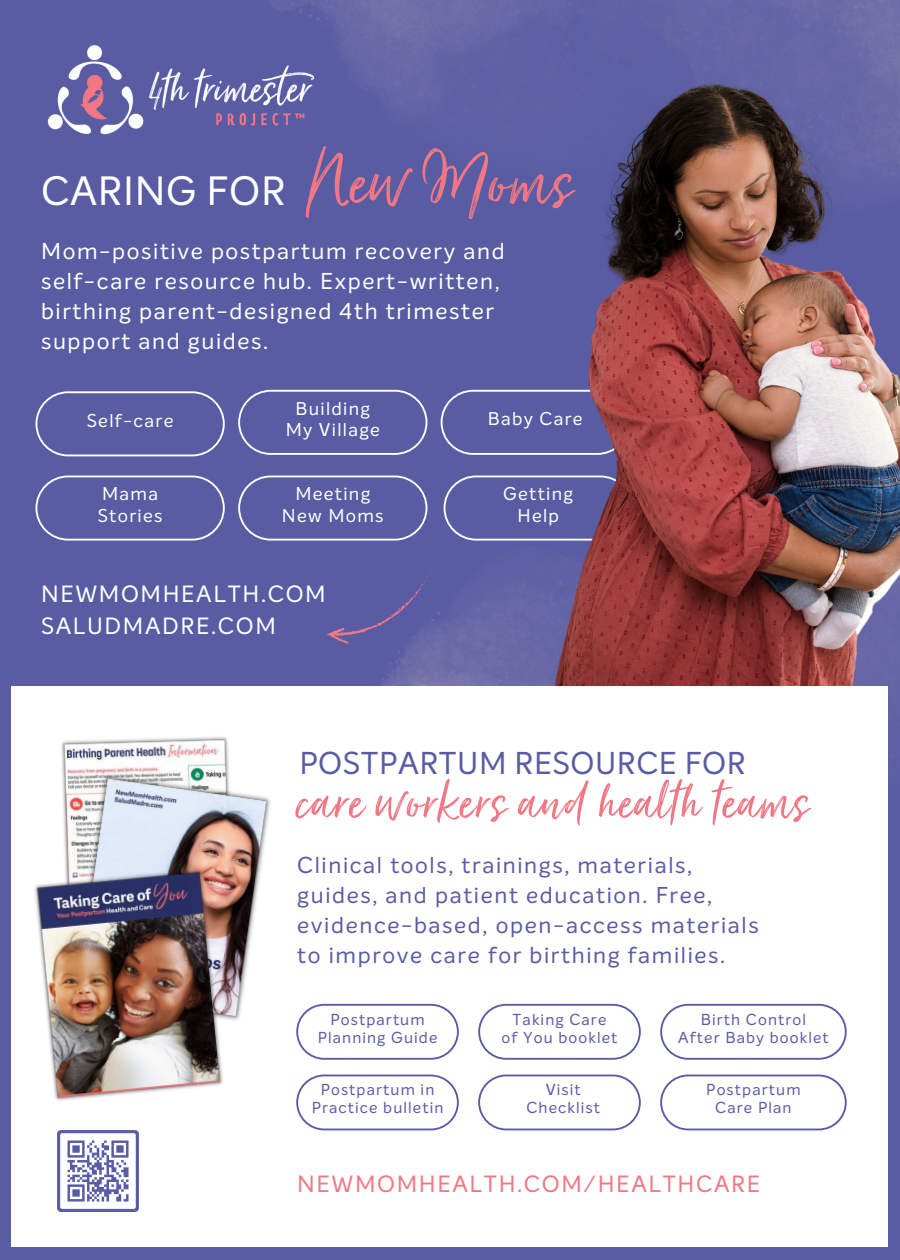
<style>
.page{position:relative;width:900px;height:1260px;background:#595ca3}
.page>*{position:absolute;margin:0;border:0;box-sizing:border-box;transform-origin:0 0}
.t1{font:86.5px "Just Lovely";letter-spacing:.02em;color:#f27784}
.t2{font:66.75px "Just Lovely";letter-spacing:.02em;color:#f27784}
.t3{font:40px "Intelo Alt";letter-spacing:.02em;color:#fff}
.t4{font:31px "Intelo Alt";letter-spacing:.02em;color:#595ca3}
.t5{font:23px/32px "Intelo Alt";letter-spacing:.07em;color:#fff}
.t6{font:23px "Intelo Alt";letter-spacing:.07em;color:#f27784}
.t7{font:22.5px/30px "Intelo Alt";letter-spacing:.07em;color:#595ca3}
.t8{font:22.5px/30px "Intelo Alt";letter-spacing:.07em;color:#fff}
.t9{font:18.25px/21.2px "Intelo Alt";letter-spacing:.07em;color:#fff;text-align:center}
.t10{font:15.5px/18.2px "Intelo Alt";letter-spacing:.07em;color:#595ca3;text-align:center}
</style>
<div class="page">
<img style="left:270px;top:0;width:630px;height:121px">
<img style="left:308px;top:389px;width:592px;height:330px">
<img style="left:47px;top:32px;width:279px;height:103px">
<div style="left:12px;top:686px;width:876px;height:561px;background:#fff"></div>
<svg style="left:35px;top:391px;width:190px;height:65px"></svg>
<svg style="left:35px;top:476px;width:190px;height:65px"></svg>
<svg style="left:238px;top:390px;width:189px;height:65px"></svg>
<svg style="left:238px;top:476px;width:189px;height:65px"></svg>
<svg style="left:444px;top:476px;width:107px;height:65px"></svg>
<svg style="left:441px;top:390px;width:110px;height:65px"></svg>
<img style="left:61px;top:736px;width:168px;height:130px">
<img style="left:68px;top:770px;width:202px;height:250px">
<img style="left:34px;top:866px;width:192px;height:235px">
<img style="left:551px;top:50px;width:349px;height:635px">
<svg style="left:326px;top:561px;width:106px;height:101px"></svg>
<svg style="left:478px;top:1004px;width:163px;height:56px"></svg>
<svg style="left:478px;top:1075px;width:163px;height:55px"></svg>
<svg style="left:296px;top:1075px;width:163px;height:55px"></svg>
<svg style="left:296px;top:1004px;width:163px;height:56px"></svg>
<svg style="left:660px;top:1004px;width:187px;height:56px"></svg>
<svg style="left:660px;top:1075px;width:187px;height:55px"></svg>
<img style="left:58px;top:1130px;width:80px;height:81px">
<p class="t3" style="left:41px;top:165px;width:246px">CARING FOR</p>
<h5 class="t1" style="left:307px;top:129px;width:267px">New Moms</h5>
<p class="t8" style="left:41px;top:236px;width:465px">Mom-positive postpartum recovery and self-care resource hub. Expert-written, birthing parent-designed 4th trimester support and guides.</p>
<p class="t9" style="left:87px;top:410px;width:88px">Self-care</p>
<p class="t9" style="left:98px;top:484px;width:66px;text-align:left">Mama<br>Stories</p>
<p class="t9" style="left:286px;top:398px;width:96px">Building<br>My Village</p>
<p class="t9" style="left:488px;top:409px;width:96px">Baby Care</p>
<h6 class="t9" style="left:282px;top:484px;width:103px">Meeting<br>New Moms</h6>
<p class="t9" style="left:503px;top:484px;width:71px">Getting</p>
<p class="t9" style="left:517px;top:505px;width:43px">Help</p>
<h3 class="t5" style="left:41px;top:578px;width:286px">NEWMOMHEALTH.COM<br>SALUDMADRE.COM</h3>
<h4 class="t4" style="left:299px;top:743px;width:448px">POSTPARTUM RESOURCE FOR</h4>
<h2 class="t2" style="left:296px;top:761px;width:514px">care workers and health teams</h2>
<p class="t7" style="left:297px;top:851px;width:463px">Clinical tools, trainings, materials, guides, and patient education. Free, evidence-based, open-access materials to improve care for birthing families.</p>
<p class="t10" style="left:513px;top:1011px;width:95px">Taking Care</p>
<p class="t10" style="left:502px;top:1029px;width:117px">of You booklet</p>
<h6 class="t10" style="left:318px;top:1011px;width:121px">Postpartum<br>Planning Guide</h6>
<p class="t10" style="left:312px;top:1081px;width:133px">Postpartum in<br>Practice bulletin</p>
<p class="t10" style="left:546px;top:1081px;width:37px">Visit</p>
<p class="t10" style="left:526px;top:1099px;width:75px">Checklist</p>
<p class="t10" style="left:678px;top:1011px;width:152px">Birth Control<br>After Baby booklet</p>
<p class="t10" style="left:706px;top:1081px;width:96px">Postpartum<br>Care Plan</p>
<p class="t6" style="left:297px;top:1169px;width:465px">NEWMOMHEALTH.COM/HEALTHCARE</p>
</div>
